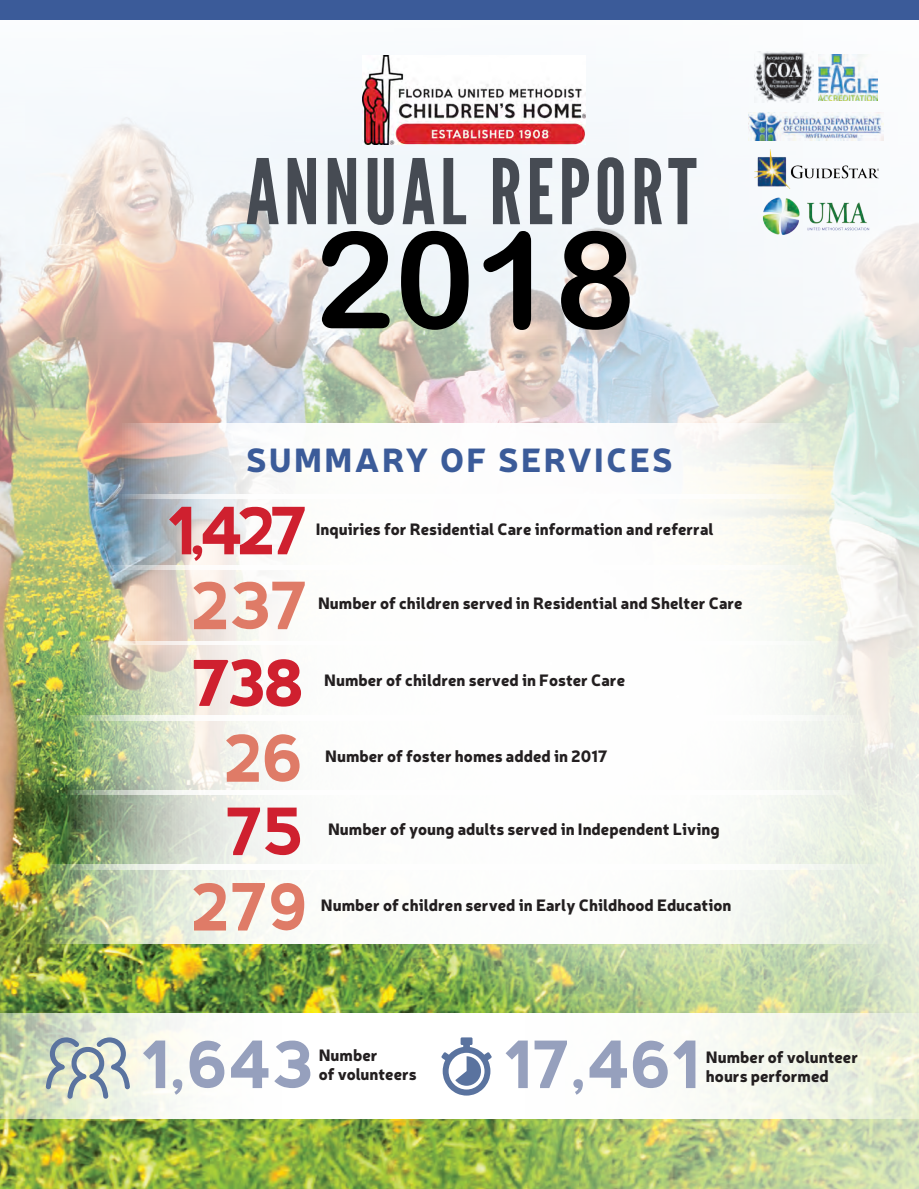
<style>
.page{position:relative;width:919px;height:1189px;background:#fff}
.page>*{position:absolute;margin:0;border:0;box-sizing:border-box;transform-origin:0 0}
.t1{font:135px "Arial Rounded MT Bold";color:#000}
.t2{font:90px "League Gothic";letter-spacing:.05em;color:#464b53}
.t3{font:700 64.8px "nevis";letter-spacing:-.03em;color:#96a0bd}
.t4{font:700 64.8px "nevis";letter-spacing:-.05em;color:#df7b67}
.t5{font:700 64.8px "nevis";color:#cf202f}
.t6{font:900 64.8px "Neris";color:#cf202f}
.t7{font:900 33px "Neris";letter-spacing:.075em;color:#3b5b99}
.t8{font:900 16.2px/19.5px "Neris";color:#231f20}
</style>
<div class="page">
<img style="left:0;top:797px;width:475px;height:391px">
<img style="left:0;top:19px;width:475px;height:778px">
<img style="left:199px;top:315px;width:702px;height:695px;border-radius:50%">
<img style="left:475px;top:19px;width:443px;height:1169px">
<svg style="left:105px;top:494px;width:702px;height:71px"></svg>
<svg style="left:91px;top:565px;width:729px;height:75px"></svg>
<svg style="left:64px;top:640px;width:783px;height:75px"></svg>
<svg style="left:51px;top:795px;width:810px;height:69px"></svg>
<svg style="left:24px;top:864px;width:864px;height:80px"></svg>
<svg style="left:0;top:1012px;width:918px;height:105px"></svg>
<svg style="left:441px;top:1037px;width:50px;height:58px"></svg>
<svg style="left:46px;top:1037px;width:84px;height:61px;background:#c0cac5"></svg>
<div style="left:0;top:0;width:918px;height:19px;background:#3b5b99"></div>
<img style="left:748px;top:112px;width:135px;height:29px">
<img style="left:754px;top:51px;width:58px;height:52px">
<img style="left:818px;top:54px;width:59px;height:46px">
<img style="left:753px;top:150px;width:124px;height:38px">
<img style="left:760px;top:197px;width:110px;height:37px">
<svg style="left:51px;top:715px;width:810px;height:80px"></svg>
<img style="left:362px;top:56px;width:223px;height:89px">
<h2 class="t2" style="left:246px;top:140px;width:452px">ANNUAL REPORT</h2>
<h1 class="t1" style="left:314px;top:200px;width:322px">2018</h1>
<h3 class="t7" style="left:246px;top:436px;width:428px">SUMMARY OF SERVICES</h3>
<h3 class="t5" style="left:167px;top:494px;width:144px">1,427</h3>
<p class="t8" style="left:315px;top:518px;width:399px">Inquiries for Residential Care information and referral</p>
<h3 class="t4" style="left:191px;top:569px;width:120px">237</h3>
<h3 class="t6" style="left:191px;top:634px;width:115px">738</h3>
<h3 class="t4" style="left:223px;top:721px;width:83px">26</h3>
<h3 class="t5" style="left:225px;top:794px;width:81px">75</h3>
<h3 class="t4" style="left:191px;top:870px;width:121px">279</h3>
<p class="t8" style="left:318px;top:592px;width:426px">Number of children served in Residential and Shelter Care</p>
<p class="t8" style="left:324px;top:669px;width:302px">Number of children served in Foster Care</p>
<p class="t8" style="left:325px;top:745px;width:284px">Number of foster homes added in 2017</p>
<p class="t8" style="left:328px;top:818px;width:393px">Number of young adults served in Independent Living</p>
<p class="t8" style="left:321px;top:893px;width:412px">Number of children served in Early Childhood Education</p>
<h3 class="t3" style="left:141px;top:1027px;width:175px">1,643</h3>
<h3 class="t3" style="left:504px;top:1027px;width:199px">17,461</h3>
<p class="t8" style="left:318px;top:1043px;width:99px">Number<br>of volunteers</p>
<p class="t8" style="left:705px;top:1046px;width:153px">Number of volunteer hours performed</p>
</div>
